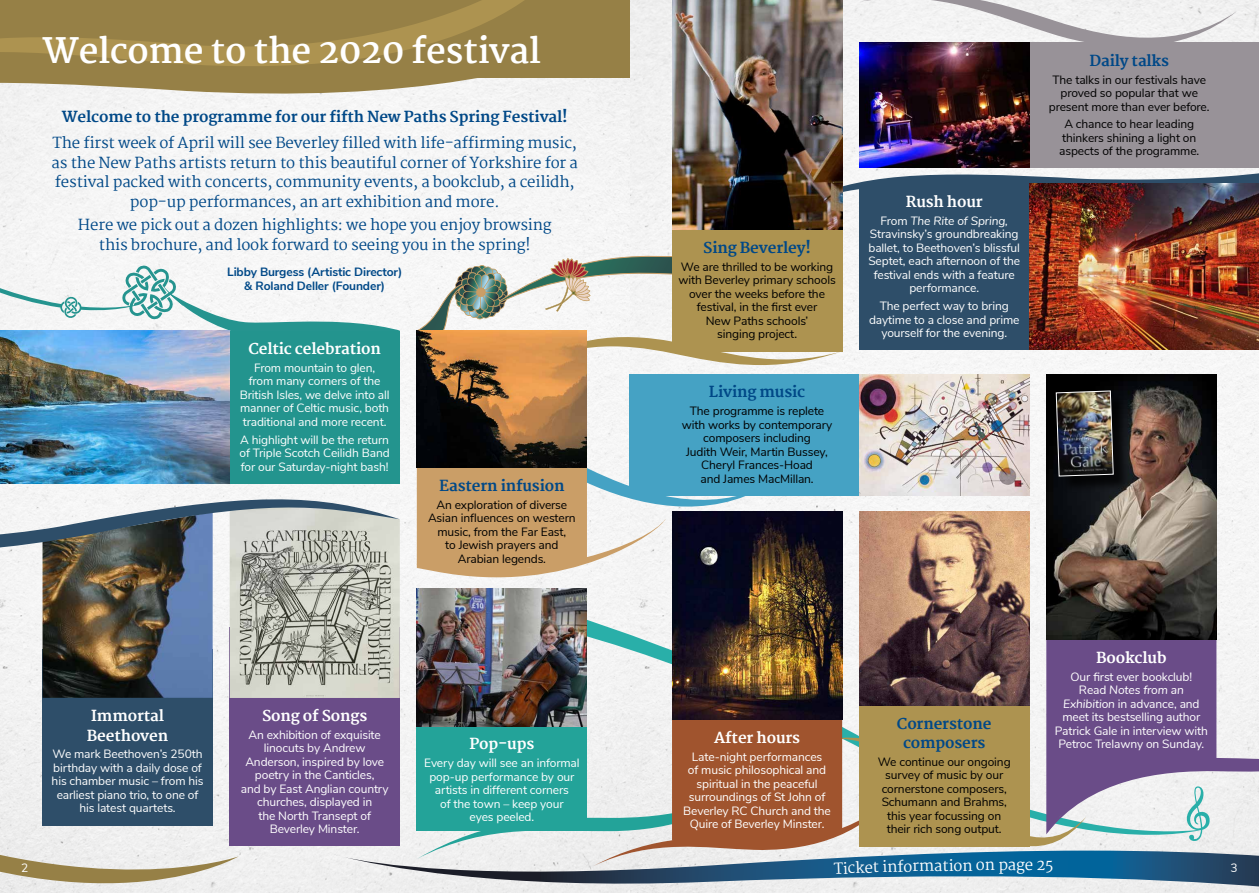
<style>
.page{position:relative;width:1259px;height:893px;background:#f5f5f5}
.page>*{position:absolute;margin:0;border:0;box-sizing:border-box;transform-origin:0 0}
.t1{font:700 34.5px "Martel";letter-spacing:-.01em;color:#fff}
.t2{font:15px/19.5px "Martel";letter-spacing:-.01em;color:#004887;text-align:center}
.t3{font:800 15px/19.5px "Martel";letter-spacing:-.01em;color:#004887;text-align:center}
.t4{font:800 15px/19.5px "Martel";letter-spacing:-.01em;color:#fff}
.t5{font:15px "Martel";letter-spacing:-.01em;color:#fff}
.t6{font:12px/13.5px "Nunito Sans";letter-spacing:-.01em;color:#fff;text-align:center}
.t7{font:12px/13.5px "Nunito Sans";letter-spacing:-.01em;color:#000;text-align:center}
.t8{font:700 12px/13.5px "Nunito Sans";letter-spacing:-.01em;color:#004887;text-align:center}
.t9{font:italic 12px "Nunito";letter-spacing:-.01em;color:#fff}
.s1{font-family:"Nunito Sans";font-style:normal}
.s2{font-family:"Nunito";font-style:italic}
</style>
<div class="page">
<svg style="left:0;top:740px;width:239px;height:153px"></svg>
<svg style="left:0;top:0;width:587px;height:9px;background:#978146"></svg>
<svg style="left:842px;top:77px;width:417px;height:142px;fill:#f3f3f3"></svg>
<svg style="left:0;top:9px;width:629px;height:97px;fill:#968046"></svg>
<svg style="left:0;top:210px;width:403px;height:148px"></svg>
<svg style="left:417px;top:237px;width:425px;height:142px"></svg>
<div style="left:230px;top:627px;width:170px;height:219px;background:#6a4c88"></div>
<div style="left:43px;top:649px;width:170px;height:176px;background:#2e4e69"></div>
<img style="left:859px;top:511px;width:170px;height:83px">
<img style="left:417px;top:331px;width:170px;height:84px">
<div style="left:672px;top:0;width:170px;height:351px;background:#ad9350"></div>
<div style="left:859px;top:43px;width:400px;height:125px;background:#989298"></div>
<div style="left:0;top:331px;width:400px;height:152px;background:#23948e"></div>
<div style="left:629px;top:374px;width:400px;height:121px;background:#45a2c4"></div>
<div style="left:859px;top:184px;width:400px;height:166px;background:#2e4e69"></div>
<img style="left:230px;top:598px;width:103px;height:100px">
<img style="left:43px;top:598px;width:170px;height:100px">
<img style="left:417px;top:589px;width:170px;height:5px">
<img style="left:859px;top:57px;width:170px;height:111px">
<img style="left:0;top:331px;width:230px;height:119px">
<img style="left:859px;top:374px;width:170px;height:121px">
<img style="left:1029px;top:184px;width:230px;height:166px">
<img style="left:672px;top:0;width:170px;height:230px">
<img style="left:1046px;top:374px;width:170px;height:220px">
<div style="left:1058px;top:393px;width:71px;height:100px;background:#000;opacity:.75"></div>
<img style="left:1055px;top:391px;width:58px;height:85px">
<svg style="left:859px;top:0;width:378px;height:57px"></svg>
<img style="left:0;top:450px;width:400px;height:148px">
<img style="left:672px;top:511px;width:170px;height:83px">
<svg style="left:417px;top:415px;width:353px;height:173px"></svg>
<img style="left:333px;top:594px;width:926px;height:296px">
<h1 class="t1" style="left:43px;top:31px;width:500px">Welcome to the 2020 festival</h1>
<p class="t3" style="left:62px;top:107px;width:507px">Welcome to the programme for our fifth New Paths Spring Festival!</p>
<p class="t2" style="left:52px;top:133px;width:528px">The first week of April will see Beverley filled with life-affirming music, as the New Paths artists return to this beautiful corner of Yorkshire for a festival packed with concerts, community events, a bookclub, a ceilidh, pop-up performances, an art exhibition and more.</p>
<p class="t2" style="left:78px;top:216px;width:475px">Here we pick out a dozen highlights: we hope you enjoy browsing this brochure, and look forward to seeing you in the spring!</p>
<p class="t8" style="left:227px;top:265px;width:177px">Libby Burgess (Artistic Director) &amp; Roland Deller (Founder)</p>
<p class="t4" style="left:248px;top:339px;width:134px">Celtic celebration</p>
<p class="t6" style="left:240px;top:360px;width:151px">From mountain to glen,<br>from many corners of the<br>British Isles, we delve into all manner of Celtic music, both traditional and more recent.</p>
<p class="t6" style="left:239px;top:432px;width:152px;text-align:justify">A highlight will be the return of Triple Scotch Ceilidh Band for our Saturday-night bash!</p>
<p class="t3" style="left:439px;top:476px;width:127px">Eastern infusion</p>
<p class="t7" style="left:428px;top:497px;width:149px">An exploration of diverse<br>Asian influences on western music, from the Far East,<br>to Jewish prayers and<br>Arabian legends.</p>
<p class="t4" style="left:87px;top:706px;width:83px">Immortal<br>Beethoven</p>
<p class="t6" style="left:52px;top:747px;width:153px">We mark Beethoven’s 250th birthday with a daily dose of his chamber music – from his earliest piano trio, to one of his latest quartets.</p>
<p class="t4" style="left:262px;top:706px;width:107px">Song of Songs</p>
<p class="t6" style="left:241px;top:727px;width:149px">An exhibition of exquisite linocuts by Andrew<br>Anderson, inspired by love poetry in the Canticles,<br>and by East Anglian country churches, displayed in<br>the North Transept of<br>Beverley Minster.</p>
<p class="t4" style="left:469px;top:734px;width:66px">Pop-ups</p>
<p class="t6" style="left:424px;top:755px;width:157px">Every day will see an informal pop-up performance by our artists in different corners<br>of the town – keep your<br>eyes peeled.</p>
<p class="t3" style="left:703px;top:238px;width:109px">Sing Beverley!</p>
<p class="t7" style="left:678px;top:259px;width:159px">We are thrilled to be working with Beverley primary schools over the weeks before the festival, in the first ever<br>New Paths schools’<br>singing project.</p>
<p class="t3" style="left:709px;top:383px;width:98px">Living music</p>
<p class="t7" style="left:682px;top:404px;width:152px">The programme is replete with works by contemporary composers including<br>Judith Weir, Martin Bussey,<br>Cheryl Frances-Hoad<br>and James MacMillan.</p>
<p class="t4" style="left:905px;top:192px;width:79px">Rush hour</p>
<p class="t9" style="left:880px;top:212px;width:129px"><span class="s1">From</span> The Rite of Spring,</p>
<p class="t6" style="left:868px;top:227px;width:153px">Stravinsky’s groundbreaking ballet, to Beethoven’s blissful<br>Septet, each afternoon of the festival ends with a feature performance.</p>
<p class="t6" style="left:869px;top:299px;width:152px">The perfect way to bring daytime to a close and prime yourself for the evening.</p>
<p class="t3" style="left:1089px;top:51px;width:81px">Daily talks</p>
<p class="t7" style="left:1049px;top:72px;width:162px">The talks in our festivals have proved so popular that we present more than ever before.</p>
<p class="t7" style="left:1059px;top:117px;width:142px">A chance to hear leading thinkers shining a light on aspects of the programme.</p>
<p class="t4" style="left:714px;top:728px;width:88px">After hours</p>
<p class="t6" style="left:683px;top:749px;width:149px">Late-night performances<br>of music philosophical and spiritual in the peaceful surroundings of St John of<br>Beverley RC Church and the<br>Quire of Beverley Minster.</p>
<p class="t3" style="left:897px;top:714px;width:96px">Cornerstone composers</p>
<p class="t7" style="left:877px;top:754px;width:134px">We continue our ongoing survey of music by our cornerstone composers,<br>Schumann and Brahms, this year focussing on their rich song output.</p>
<p class="t4" style="left:1096px;top:648px;width:72px">Bookclub</p>
<p class="t6" style="left:1070px;top:669px;width:123px">Our first ever bookclub!</p>
<p class="t9" style="left:1079px;top:681px;width:106px"><span class="s1">Read</span> Notes from an</p>
<p class="t6" style="left:1054px;top:696px;width:155px"><span class="s2">Exhibition</span> in advance, and meet its bestselling author<br>Patrick Gale in interview with<br>Petroc Trelawny on Sunday.</p>
<p class="t6" style="left:21px;top:860px;width:9px">2</p>
<p class="t5" style="left:833px;top:860px;width:71px;rotate:-2deg">Ticket inf</p>
<p class="t5" style="left:903px;top:857px;width:71px;rotate:-1deg">ormation</p>
<p class="t5" style="left:976px;top:856px;width:71px">on page 2</p>
<p class="t6" style="left:1230px;top:860px;width:9px">3</p>
</div>
